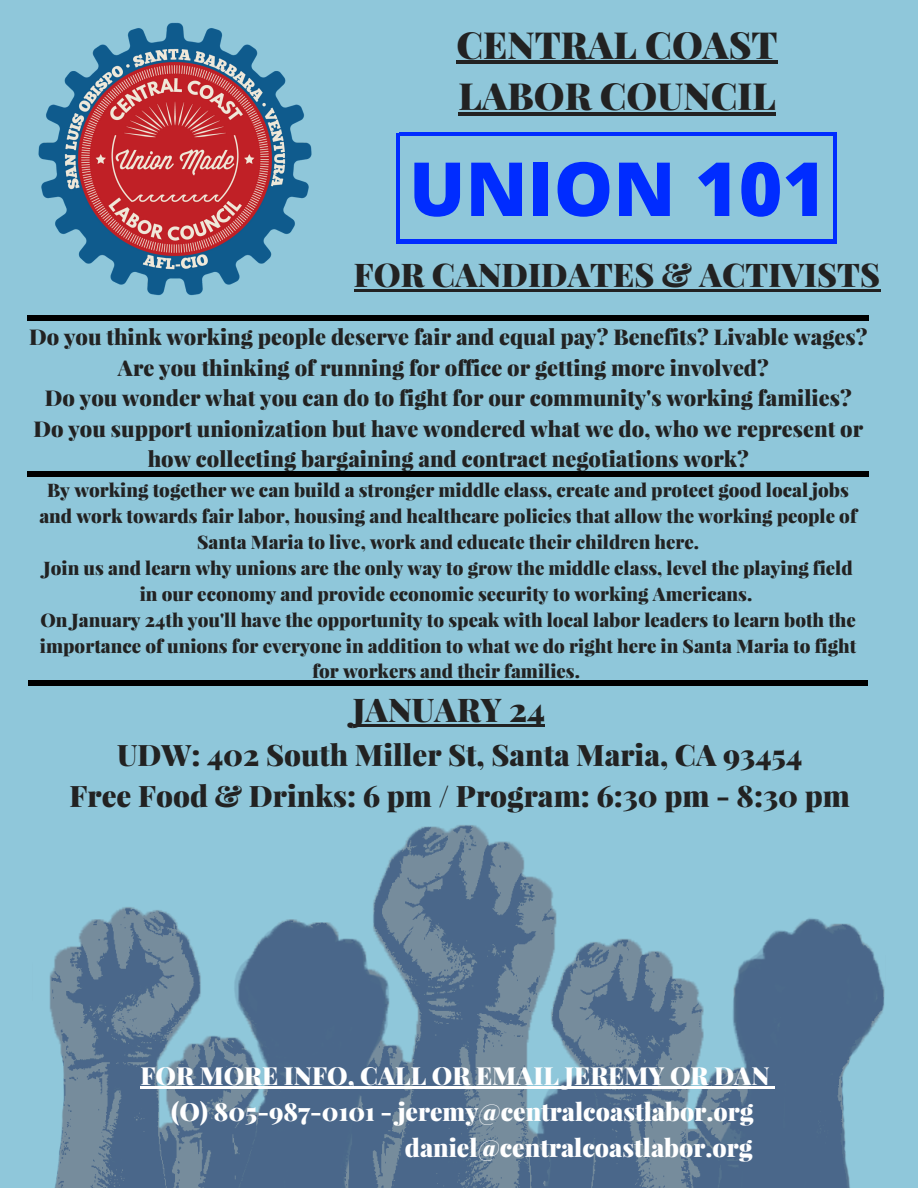
<style>
.page{position:relative;width:918px;height:1188px;background:#8fc7da}
.page>*{position:absolute;margin:0;border:0;box-sizing:border-box;transform-origin:0 0}
.t1{font:800 74.7px "Open Sans";color:#002cff}
.t2{font:900 37.35px/51.8px "Playfair Display";color:#222}
.t3{font:900 32.7px "Playfair Display";color:#222}
.t4{font:900 29.55px/40.5px "Playfair Display";color:#222;text-align:center}
.t5{font:900 24.9px "Playfair Display";color:#fff}
.t6{font:900 21.75px/30.3px "Playfair Display";color:#222;text-align:center}
.t7{font:900 18.75px/25.8px "Playfair Display";color:#222;text-align:center}
</style>
<div class="page">
<img style="left:28px;top:680px;width:857px;height:508px">
<hr style="left:456px;top:61px;width:27px;height:3px;background:#222">
<hr style="left:483px;top:61px;width:24px;height:3px;background:#222">
<hr style="left:507px;top:61px;width:28px;height:3px;background:#222">
<hr style="left:535px;top:61px;width:26px;height:3px;background:#222">
<hr style="left:561px;top:61px;width:27px;height:3px;background:#222">
<hr style="left:588px;top:61px;width:26px;height:3px;background:#222">
<hr style="left:614px;top:61px;width:23px;height:3px;background:#222">
<svg style="left:637px;top:61px;width:8px;height:3px"></svg>
<hr style="left:645px;top:61px;width:27px;height:3px;background:#222">
<hr style="left:672px;top:61px;width:31px;height:3px;background:#222">
<hr style="left:703px;top:61px;width:26px;height:3px;background:#222">
<hr style="left:729px;top:61px;width:23px;height:3px;background:#222">
<hr style="left:752px;top:61px;width:26px;height:3px;background:#222">
<hr style="left:458px;top:112px;width:24px;height:4px;background:#222">
<hr style="left:482px;top:112px;width:26px;height:4px;background:#222">
<hr style="left:508px;top:112px;width:26px;height:4px;background:#222">
<hr style="left:534px;top:112px;width:31px;height:4px;background:#222">
<hr style="left:565px;top:112px;width:27px;height:4px;background:#222">
<svg style="left:592px;top:112px;width:8px;height:4px"></svg>
<hr style="left:600px;top:112px;width:27px;height:4px;background:#222">
<hr style="left:627px;top:112px;width:31px;height:4px;background:#222">
<hr style="left:658px;top:112px;width:25px;height:4px;background:#222">
<hr style="left:683px;top:112px;width:28px;height:4px;background:#222">
<hr style="left:711px;top:112px;width:26px;height:4px;background:#222">
<hr style="left:737px;top:112px;width:15px;height:4px;background:#222">
<hr style="left:752px;top:112px;width:24px;height:4px;background:#222">
<svg style="left:353px;top:724px;width:12px;height:3px"></svg>
<hr style="left:365px;top:724px;width:23px;height:3px;background:#222">
<hr style="left:388px;top:724px;width:24px;height:3px;background:#222">
<hr style="left:412px;top:724px;width:23px;height:3px;background:#222">
<hr style="left:435px;top:724px;width:22px;height:3px;background:#222">
<hr style="left:457px;top:724px;width:24px;height:3px;background:#222">
<hr style="left:481px;top:724px;width:21px;height:3px;background:#222">
<svg style="left:502px;top:724px;width:7px;height:3px"></svg>
<hr style="left:509px;top:724px;width:18px;height:3px;background:#222">
<hr style="left:527px;top:724px;width:18px;height:3px;background:#222">
<svg style="left:140px;top:1087px;width:16px;height:2px"></svg>
<hr style="left:156px;top:1087px;width:20px;height:2px;background:#fff">
<svg style="left:176px;top:1087px;width:24px;height:2px"></svg>
<hr style="left:200px;top:1087px;width:24px;height:2px;background:#fff">
<hr style="left:224px;top:1087px;width:20px;height:2px;background:#fff">
<svg style="left:244px;top:1087px;width:83px;height:2px"></svg>
<hr style="left:327px;top:1087px;width:21px;height:2px;background:#fff">
<svg style="left:348px;top:1087px;width:84px;height:2px"></svg>
<hr style="left:432px;top:1087px;width:21px;height:2px;background:#fff">
<svg style="left:453px;top:1087px;width:39px;height:2px"></svg>
<hr style="left:492px;top:1087px;width:24px;height:2px;background:#fff">
<svg style="left:516px;top:1087px;width:108px;height:2px"></svg>
<hr style="left:624px;top:1087px;width:25px;height:2px;background:#fff">
<svg style="left:649px;top:1087px;width:21px;height:2px"></svg>
<hr style="left:670px;top:1087px;width:21px;height:2px;background:#fff">
<svg style="left:691px;top:1087px;width:23px;height:2px"></svg>
<hr style="left:714px;top:1087px;width:20px;height:2px;background:#fff">
<svg style="left:734px;top:1087px;width:41px;height:2px"></svg>
<hr style="left:354px;top:289px;width:20px;height:2px;background:#222">
<hr style="left:374px;top:289px;width:27px;height:2px;background:#222">
<hr style="left:401px;top:289px;width:23px;height:2px;background:#222">
<svg style="left:424px;top:289px;width:8px;height:2px"></svg>
<hr style="left:432px;top:289px;width:23px;height:2px;background:#222">
<hr style="left:455px;top:289px;width:23px;height:2px;background:#222">
<hr style="left:478px;top:289px;width:24px;height:2px;background:#222">
<hr style="left:502px;top:289px;width:26px;height:2px;background:#222">
<svg style="left:528px;top:289px;width:13px;height:2px"></svg>
<hr style="left:541px;top:289px;width:27px;height:2px;background:#222">
<hr style="left:568px;top:289px;width:22px;height:2px;background:#222">
<hr style="left:590px;top:289px;width:23px;height:2px;background:#222">
<hr style="left:613px;top:289px;width:21px;height:2px;background:#222">
<hr style="left:634px;top:289px;width:20px;height:2px;background:#222">
<svg style="left:654px;top:289px;width:8px;height:2px"></svg>
<hr style="left:662px;top:289px;width:30px;height:2px;background:#222">
<svg style="left:692px;top:289px;width:8px;height:2px"></svg>
<hr style="left:700px;top:289px;width:22px;height:2px;background:#222">
<hr style="left:722px;top:289px;width:24px;height:2px;background:#222">
<hr style="left:746px;top:289px;width:22px;height:2px;background:#222">
<svg style="left:768px;top:289px;width:14px;height:2px"></svg>
<hr style="left:782px;top:289px;width:22px;height:2px;background:#222">
<svg style="left:804px;top:289px;width:13px;height:2px"></svg>
<hr style="left:817px;top:289px;width:20px;height:2px;background:#222">
<hr style="left:837px;top:289px;width:23px;height:2px;background:#222">
<hr style="left:860px;top:289px;width:20px;height:2px;background:#222">
<hr style="left:399px;top:240px;width:437px;height:4px;background:#002cff">
<hr style="left:400px;top:133px;width:437px;height:3px;background:#002cff">
<hr style="left:834px;top:134px;width:3px;height:107px;background:#002cff">
<hr style="left:396px;top:133px;width:3px;height:111px;background:#002cff">
<div style="left:27px;top:471px;width:841px;height:6px;background:#000"></div>
<div style="left:27px;top:315px;width:841px;height:6px;background:#000"></div>
<div style="left:28px;top:681px;width:840px;height:5px;background:#000"></div>
<img style="left:38px;top:22px;width:274px;height:274px">
<h2 class="t2" style="left:456px;top:17px;width:323px">CENTRAL COAST<br>LABOR COUNCIL</h2>
<h1 class="t1" style="left:409px;top:136px;width:419px">UNION 101</h1>
<h3 class="t3" style="left:354px;top:251px;width:528px">FOR CANDIDATES &amp; ACTIVISTS</h3>
<p class="t6" style="left:29px;top:321px;width:840px">Do you think working people deserve fair and equal pay? Benefits? Livable wages?<br>Are you thinking of running for office or getting more involved?<br>Do you wonder what you can do to fight for our community's working families?<br>Do you support unionization but have wondered what we do, who we represent or how collecting bargaining and contract negotiations work?</p>
<p class="t7" style="left:39px;top:477px;width:819px">By working together we can build a stronger middle class, create and protect good local jobs and work towards fair labor, housing and healthcare policies that allow the working people of Santa Maria to live, work and educate their children here.<br>Join us and learn why unions are the only way to grow the middle class, level the playing field in our economy and provide economic security to working Americans.<br>On January 24th you'll have the opportunity to speak with local labor leaders to learn both the importance of unions for everyone in addition to what we do right here in Santa Maria to fight for workers and their families.</p>
<h3 class="t3" style="left:353px;top:687px;width:194px">JANUARY 24</h3>
<h3 class="t4" style="left:70px;top:734px;width:782px">UDW: 402 South Miller St, Santa Maria, CA 93454<br>Free Food &amp; Drinks: 6 pm / Program: 6:30 pm - 8:30 pm</h3>
<h3 class="t5" style="left:140px;top:1058px;width:631px">FOR MORE INFO, CALL OR EMAIL JEREMY OR DAN</h3>
<h3 class="t5" style="left:171px;top:1094px;width:584px">(O) 805-987-0101 - jeremy@centralcoastlabor.org</h3>
<h3 class="t5" style="left:405px;top:1130px;width:349px">daniel@centralcoastlabor.org</h3>
</div>
